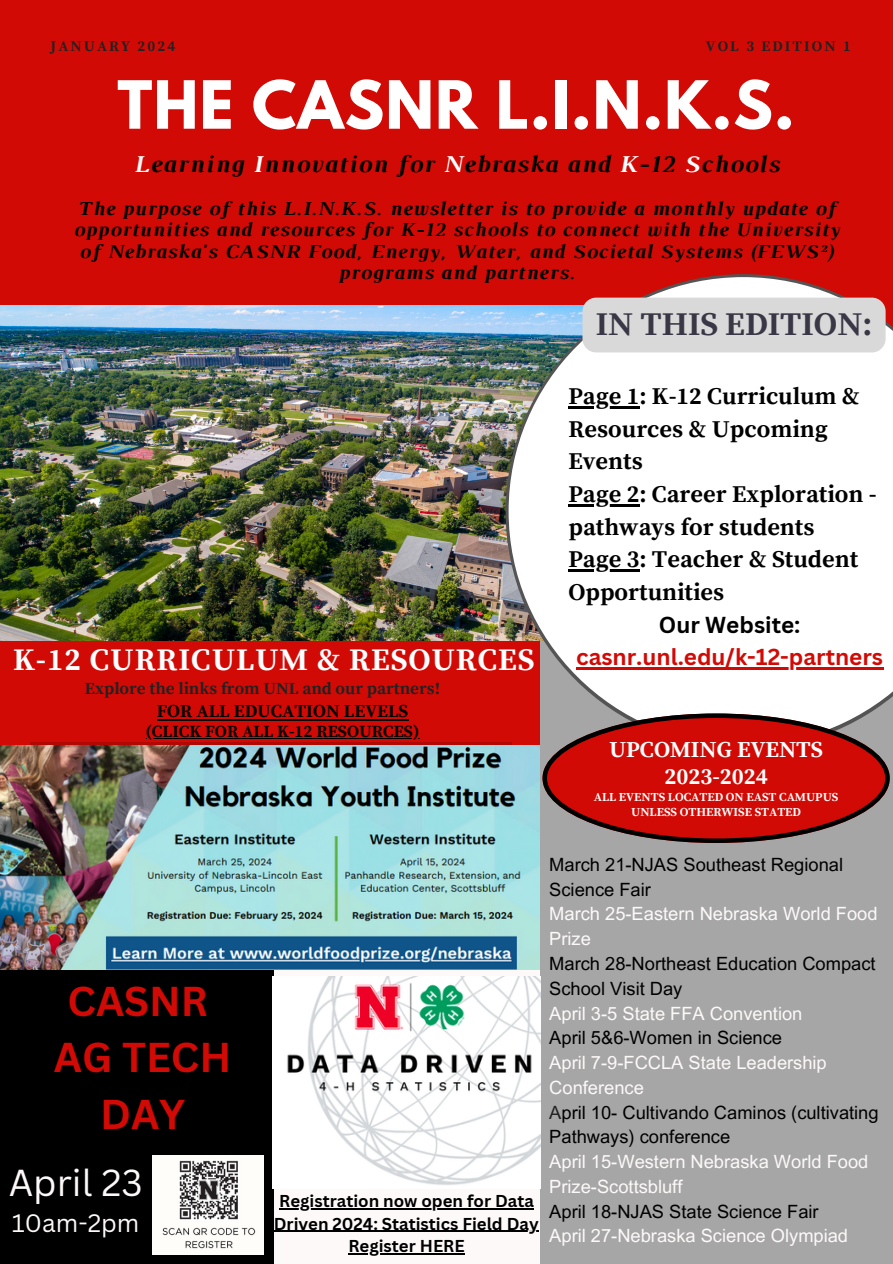
<style>
.page{position:relative;width:893px;height:1264px;background:#fff}
.page>*{position:absolute;margin:0;border:0;box-sizing:border-box;transform-origin:0 0}
.t1{font:700 58.8px "League Spartan";letter-spacing:.02em;color:#fff}
.t2{font:700 40.5px/56.4px "Canva Sans";color:#d10a05;text-align:center}
.t3{font:36.45px "Canva Sans";color:#fef9f9}
.t4{font:700 33px "Source Serif Pro";color:#393745}
.t5{font:700 31.2px "Source Serif Pro";letter-spacing:.03em;color:#fff}
.t6{font:italic 700 24.6px "Luthier";letter-spacing:.045em;color:#000}
.t7{font:24.45px "Canva Sans";color:#fef9f9}
.t8{font:700 24px/32.7px "Source Serif Pro";color:#000}
.t9{font:700 22.8px/27px "Source Serif Pro";color:#fff;text-align:center}
.t10{font:700 22.5px "Canva Sans";color:#d10a05}
.t11{font:700 22.5px "Canva Sans";color:#000}
.t12{font:italic 700 20.1px/21.3px "Luthier";letter-spacing:.045em;color:#000;text-align:center}
.t13{font:18.3px/24.8px "Arial MT Pro";color:#000}
.t14{font:18.3px/24.8px "Arial MT Pro";color:#fef9f9}
.t15{font:700 18.15px "Source Serif Pro";color:#000}
.t16{font:700 16.95px "Source Serif Pro";color:#222}
.t17{font:700 16.95px "Source Serif Pro";color:#000}
.t18{font:700 16.8px "Canva Sans";color:#000}
.t19{font:700 14.85px "Source Serif Pro";letter-spacing:.14em;color:#222}
.t20{font:700 12.15px/14.7px "Source Serif Pro";color:#fff;text-align:center}
.s1{color:#fef9f9}
.s2{color:#fff}
.s3{color:#222}
</style>
<div class="page">
<div style="left:0;top:0;width:892px;height:1263px;background:#d10a05"></div>
<div style="left:540px;top:501px;width:352px;height:762px;background:#a6a6a6"></div>
<img style="left:0;top:305px;width:505px;height:335px">
<svg style="left:508px;top:277px;width:384px;height:468px;background:#f1e6e6"></svg>
<div style="left:30px;top:742px;width:481px;height:6px;background:#b10804"></div>
<svg style="left:542px;top:713px;width:347px;height:130px"></svg>
<div style="left:0;top:953px;width:274px;height:310px;background:#000"></div>
<div style="left:274px;top:953px;width:265px;height:310px;background:#fef9f9"></div>
<img style="left:273px;top:976px;width:267px;height:212px">
<img style="left:0;top:745px;width:539px;height:224px">
<img style="left:152px;top:1155px;width:111px;height:99px">
<hr style="left:157px;top:718px;width:251px;height:2px;background:#000">
<hr style="left:146px;top:737px;width:273px;height:1px;background:#000">
<div style="left:582px;top:297px;width:303px;height:55px;background:#d9d9d9;border-radius:14px"></div>
<hr style="left:568px;top:406px;width:71px;height:2px;background:#000">
<hr style="left:568px;top:504px;width:71px;height:2px;background:#000">
<hr style="left:568px;top:569px;width:71px;height:2px;background:#000">
<hr style="left:576px;top:667px;width:307px;height:2px;background:#d10a05">
<hr style="left:279px;top:1208px;width:255px;height:1px;background:#000">
<hr style="left:274px;top:1230px;width:264px;height:1px;background:#000">
<hr style="left:348px;top:1252px;width:116px;height:2px;background:#000">
<h5 class="t19" style="left:51px;top:37px;width:126px">JANUARY 2024</h5>
<h5 class="t19" style="left:706px;top:37px;width:146px">VOL 3 EDITION 1</h5>
<h5 class="t1" style="left:117px;top:76px;width:678px">THE CASNR L.I.N.K.S.</h5>
<p class="t6" style="left:133px;top:155px;width:647px"><span class="s1">L</span>earning <span class="s2">I</span>nnovation for <span class="s2">N</span>ebraska and <span class="s2">K</span>-12 <span class="s2">S</span>chools</p>
<p class="t12" style="left:72px;top:199px;width:768px">The purpose of this L.I.N.K.S. newsletter is to provide a monthly update of opportunities and resources for K-12 schools to connect with the University of Nebraska's CASNR Food, Energy, Water, and Societal Systems (FEWS²) programs and partners.</p>
<h3 class="t4" style="left:595px;top:304px;width:278px">IN THIS EDITION:</h3>
<p class="t5" style="left:13px;top:641px;width:523px">K-12 CURRICULUM &amp; RESOURCES</p>
<p class="t16" style="left:85px;top:678px;width:357px">Explore the links from UNL and our partners!</p>
<h1 class="t15" style="left:157px;top:700px;width:253px">FOR ALL EDUCATION LEVELS</h1>
<h6 class="t17" style="left:146px;top:721px;width:275px">(CLICK FOR ALL K-12 RESOURCES)</h6>
<p class="t8" style="left:568px;top:380px;width:293px">Page 1: K-12 Curriculum &amp;<br>Resources &amp; Upcoming<br>Events</p>
<p class="t8" style="left:568px;top:478px;width:310px">Page 2: Career Exploration - pathways for students</p>
<p class="t8" style="left:568px;top:544px;width:291px">Page 3: Teacher &amp; Student<br>Opportunities</p>
<p class="t11" style="left:659px;top:609px;width:143px">Our Website:</p>
<p class="t10" style="left:576px;top:641px;width:308px">casnr.unl.edu/k-12-partners</p>
<p class="t9" style="left:609px;top:737px;width:215px">UPCOMING EVENTS<br>2023-2024</p>
<p class="t20" style="left:593px;top:790px;width:246px">ALL EVENTS LOCATED ON EAST CAMUPUS<br>UNLESS OTHERWISE STATED</p>
<p class="t2" style="left:54px;top:971px;width:179px">CASNR<br>AG TECH<br>DAY</p>
<p class="t3" style="left:9px;top:1156px;width:135px">April 23</p>
<p class="t7" style="left:12px;top:1205px;width:129px">10am-2pm</p>
<h2 class="t18" style="left:279px;top:1189px;width:256px">Registration now open for Data</h2>
<h6 class="t18" style="left:274px;top:1211px;width:266px">Driven 2024: Statistics Field Day</h6>
<p class="t18" style="left:348px;top:1233px;width:118px">Register HERE</p>
<p class="t13" style="left:549px;top:854px;width:295px">March 21-NJAS Southeast Regional<br>Science Fair</p>
<p class="t14" style="left:549px;top:904px;width:330px">March 25-Eastern Nebraska World Food<br>Prize</p>
<p class="t13" style="left:549px;top:953px;width:328px">March 28-Northeast Education Compact<br>School Visit Day</p>
<p class="t14" style="left:549px;top:1003px;width:254px">April 3-5 State FFA Convention</p>
<p class="t13" style="left:549px;top:1027px;width:234px">April 5&amp;6-Women in Science</p>
<h3 class="t14" style="left:549px;top:1052px;width:279px">April 7-9-FCCLA State Leadership<br>Conference</h3>
<p class="t13" style="left:549px;top:1102px;width:331px"><span class="s3">A</span>pril 10- Cultivando Caminos (cultivating<br>Pathways) conference</p>
<p class="t14" style="left:549px;top:1151px;width:320px">April 15-Western Nebraska World Food<br>Prize-Scottsbluff</p>
<p class="t13" style="left:549px;top:1201px;width:271px">April 18-NJAS State Science Fair</p>
<p class="t14" style="left:549px;top:1225px;width:300px">April 27-Nebraska Science Olympiad</p>
</div>
